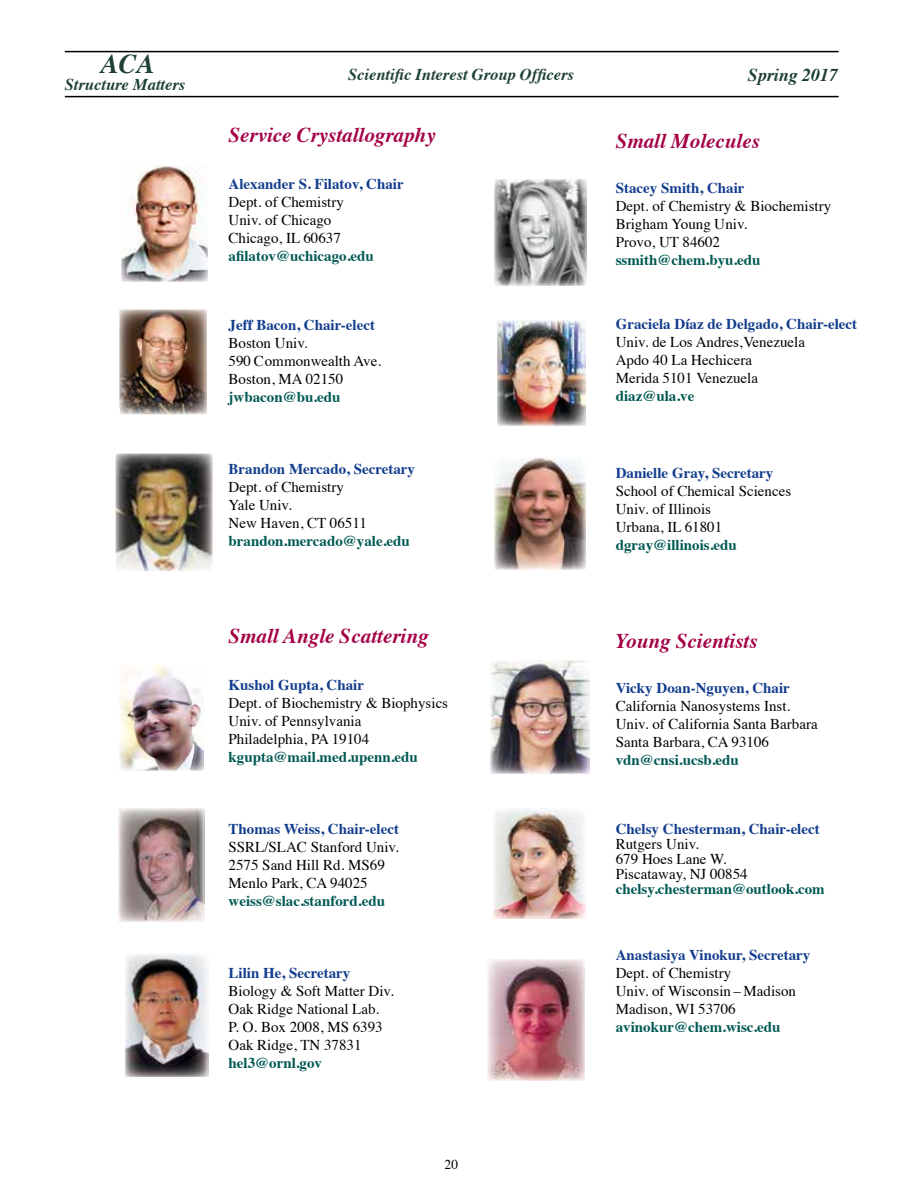
<style>
.page{position:relative;width:918px;height:1188px;background:#fff}
.page>*{position:absolute;margin:0;border:0;box-sizing:border-box;transform-origin:0 0}
.t1{font:italic 700 27px "Times";color:#1d3f36}
.t2{font:italic 700 21px "Times";color:#a30046}
.t3{font:italic 700 18px "Times";color:#1d3f36}
.t4{font:italic 700 16.5px "Times";color:#1d3f36}
.t5{font:15px/18px "Times";color:#000}
.t6{font:700 15px "Times";color:#133d8d}
.t7{font:700 15px "Times";color:#005953}
.t8{font:13.5px "Times";color:#000}
</style>
<div class="page">
<hr style="left:65px;top:96px;width:774px;height:1px;background:#000">
<hr style="left:65px;top:51px;width:774px;height:1px;background:#000">
<img style="left:495px;top:179px;width:92px;height:106px">
<img style="left:495px;top:457px;width:91px;height:112px">
<img style="left:121px;top:166px;width:87px;height:115px">
<img style="left:120px;top:666px;width:83px;height:104px">
<img style="left:125px;top:953px;width:83px;height:124px">
<img style="left:497px;top:321px;width:89px;height:104px">
<img style="left:491px;top:660px;width:98px;height:113px">
<img style="left:119px;top:309px;width:88px;height:105px">
<img style="left:115px;top:454px;width:98px;height:117px">
<img style="left:119px;top:809px;width:85px;height:113px">
<img style="left:493px;top:809px;width:92px;height:110px">
<img style="left:487px;top:959px;width:98px;height:121px">
<h1 class="t1" style="left:101px;top:39px;width:56px">ACA</h1>
<p class="t4" style="left:65px;top:69px;width:122px">Structure Matters</p>
<p class="t4" style="left:348px;top:59px;width:227px">Scientific Interest Group Officers</p>
<h2 class="t2" style="left:229px;top:115px;width:209px">Service Crystallography</h2>
<p class="t6" style="left:229px;top:169px;width:177px">Alexander S. Filatov, Chair</p>
<p class="t5" style="left:229px;top:191px;width:117px">Dept. of Chemistry<br>Univ. of Chicago<br>Chicago, IL 60637</p>
<p class="t7" style="left:229px;top:241px;width:147px">afilatov@uchicago.edu</p>
<p class="t6" style="left:229px;top:310px;width:148px">Jeff Bacon, Chair-elect</p>
<p class="t5" style="left:229px;top:332px;width:154px">Boston Univ.<br>590 Commonwealth Ave.<br>Boston, MA 02150</p>
<p class="t7" style="left:229px;top:382px;width:113px">jwbacon@bu.edu</p>
<p class="t6" style="left:229px;top:454px;width:188px">Brandon Mercado, Secretary</p>
<p class="t5" style="left:229px;top:476px;width:140px">Dept. of Chemistry<br>Yale Univ.<br>New Haven, CT 06511</p>
<p class="t7" style="left:229px;top:526px;width:183px">brandon.mercado@yale.edu</p>
<h2 class="t2" style="left:229px;top:616px;width:201px">Small Angle Scattering</h2>
<p class="t6" style="left:229px;top:671px;width:137px">Kushol Gupta, Chair</p>
<p class="t5" style="left:229px;top:693px;width:221px">Dept. of Biochemistry &amp; Biophysics<br>Univ. of Pennsylvania<br>Philadelphia, PA 19104</p>
<p class="t7" style="left:229px;top:743px;width:191px">kgupta@mail.med.upenn.edu</p>
<p class="t6" style="left:229px;top:815px;width:172px">Thomas Weiss, Chair-elect</p>
<p class="t5" style="left:229px;top:837px;width:172px">SSRL/SLAC Stanford Univ.<br>2575 Sand Hill Rd. MS69<br>Menlo Park, CA 94025</p>
<p class="t7" style="left:229px;top:887px;width:158px">weiss@slac.stanford.edu</p>
<p class="t6" style="left:229px;top:959px;width:123px">Lilin He, Secretary</p>
<p class="t5" style="left:229px;top:981px;width:167px">Biology &amp; Soft Matter Div.<br>Oak Ridge National Lab.<br>P. O. Box 2008, MS 6393<br>Oak Ridge, TN 37831</p>
<p class="t7" style="left:229px;top:1049px;width:95px">hel3@ornl.gov</p>
<p class="t8" style="left:445px;top:1152px;width:15px">20</p>
<p class="t3" style="left:748px;top:58px;width:92px">Spring 2017</p>
<h2 class="t2" style="left:616px;top:121px;width:146px">Small Molecules</h2>
<p class="t6" style="left:616px;top:173px;width:130px">Stacey Smith, Chair</p>
<p class="t5" style="left:616px;top:196px;width:217px">Dept. of Chemistry &amp; Biochemistry<br>Brigham Young Univ.<br>Provo, UT 84602</p>
<p class="t7" style="left:616px;top:245px;width:146px">ssmith@chem.byu.edu</p>
<p class="t6" style="left:616px;top:310px;width:243px">Graciela Díaz de Delgado, Chair-elect</p>
<p class="t5" style="left:616px;top:332px;width:191px">Univ. de Los Andres, Venezuela<br>Apdo 40 La Hechicera<br>Merida 5101 Venezuela</p>
<p class="t7" style="left:616px;top:382px;width:80px">diaz@ula.ve</p>
<p class="t6" style="left:616px;top:459px;width:159px">Danielle Gray, Secretary</p>
<p class="t5" style="left:616px;top:481px;width:177px">School of Chemical Sciences<br>Univ. of Illinois<br>Urbana, IL 61801</p>
<p class="t7" style="left:616px;top:531px;width:123px">dgray@illinois.edu</p>
<h2 class="t2" style="left:616px;top:621px;width:143px">Young Scientists</h2>
<p class="t6" style="left:616px;top:673px;width:176px">Vicky Doan-Nguyen, Chair</p>
<p class="t5" style="left:616px;top:696px;width:203px">California Nanosystems Inst.<br>Univ. of California Santa Barbara<br>Santa Barbara, CA 93106</p>
<p class="t7" style="left:616px;top:745px;width:125px">vdn@cnsi.ucsb.edu</p>
<p class="t6" style="left:616px;top:814px;width:205px">Chelsy Chesterman, Chair-elect</p>
<p class="t5" style="left:616px;top:835px;width:133px;line-height:15px">Rutgers Univ.<br>679 Hoes Lane W.<br>Piscataway, NJ 00854</p>
<p class="t7" style="left:616px;top:874px;width:210px">chelsy.chesterman@outlook.com</p>
<p class="t6" style="left:616px;top:940px;width:196px">Anastasiya Vinokur, Secretary</p>
<p class="t5" style="left:616px;top:963px;width:182px">Dept. of Chemistry<br>Univ. of Wisconsin – Madison<br>Madison, WI 53706</p>
<p class="t7" style="left:616px;top:1012px;width:166px">avinokur@chem.wisc.edu</p>
</div>
